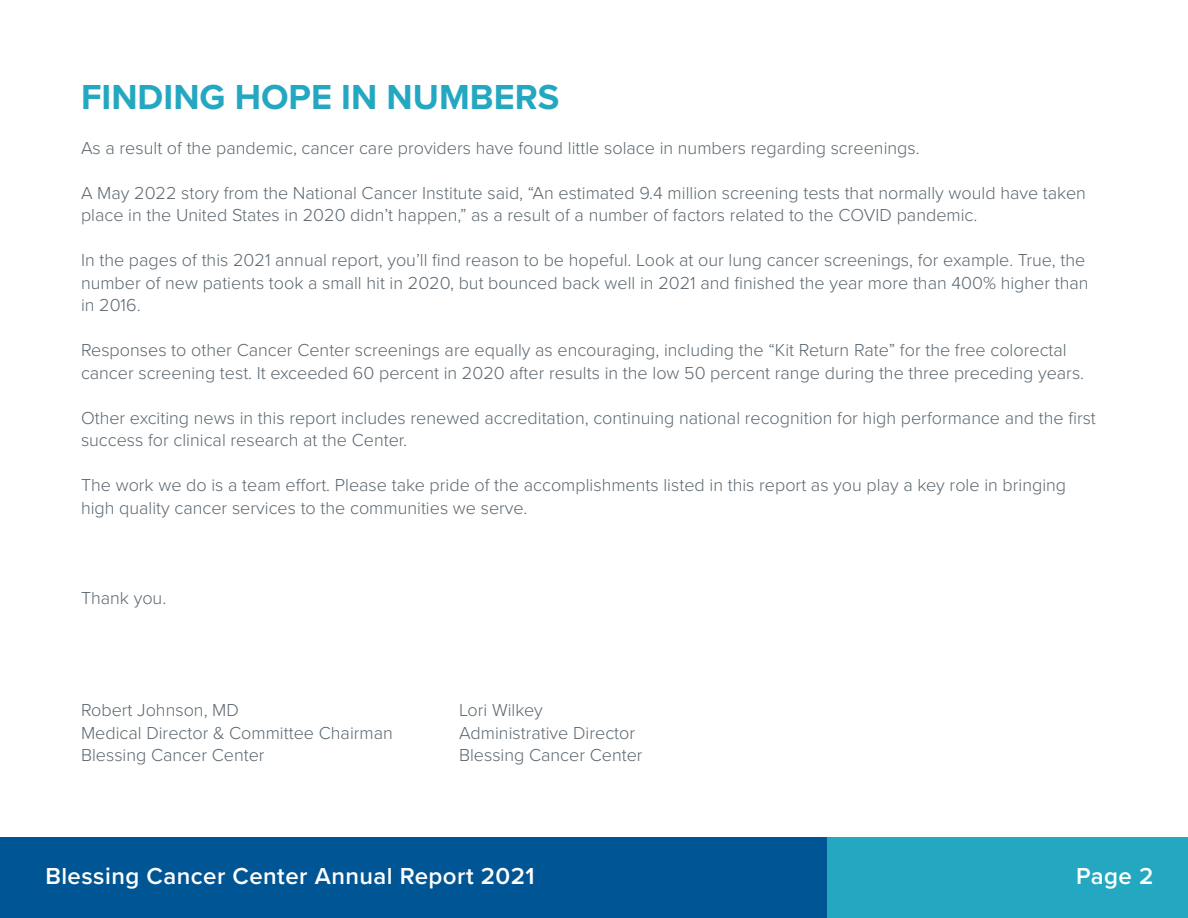
<style>
.page{position:relative;width:1188px;height:918px;background:#fff}
.page>*{position:absolute;margin:0;border:0;box-sizing:border-box;transform-origin:0 0}
.t1{font:700 36px "Proxima Nova";color:#24a8c1}
.t2{font:600 24px "Proxima Nova";letter-spacing:.02em;color:#fff}
.t3{font:300 18px/22.5px "Proxima Nova";color:#5b6770}
</style>
<div class="page">
<div style="left:0;top:837px;width:827px;height:81px;background:#005595"></div>
<div style="left:827px;top:837px;width:361px;height:81px;background:#24a8c1"></div>
<p class="t1" style="left:81px;top:71px;width:480px">FINDING HOPE IN NUMBERS</p>
<p class="t3" style="left:81px;top:135px;width:840px">As a result of the pandemic, cancer care providers have found little solace in numbers regarding screenings.</p>
<p class="t3" style="left:81px;top:180px;width:1006px">A May 2022 story from the National Cancer Institute said, “An estimated 9.4 million screening tests that normally would have taken place in the United States in 2020 didn’t happen,” as a result of a number of factors related to the COVID pandemic.</p>
<p class="t3" style="left:81px;top:248px;width:1009px">In the pages of this 2021 annual report, you’ll find reason to be hopeful. Look at our lung cancer screenings, for example. True, the number of new patients took a small hit in 2020, but bounced back well in 2021 and finished the year more than 400% higher than in 2016.</p>
<p class="t3" style="left:81px;top:338px;width:1005px">Responses to other Cancer Center screenings are equally as encouraging, including the “Kit Return Rate” for the free colorectal cancer screening test. It exceeded 60 percent in 2020 after results in the low 50 percent range during the three preceding years.</p>
<p class="t3" style="left:81px;top:405px;width:1016px">Other exciting news in this report includes renewed accreditation, continuing national recognition for high performance and the first success for clinical research at the Center.</p>
<p class="t3" style="left:81px;top:473px;width:987px">The work we do is a team effort. Please take pride of the accomplishments listed in this report as you play a key role in bringing high quality cancer services to the communities we serve.</p>
<p class="t3" style="left:81px;top:585px;width:87px">Thank you.</p>
<p class="t3" style="left:81px;top:698px;width:159px">Robert Johnson, MD</p>
<p class="t3" style="left:459px;top:698px;width:85px">Lori Wilkey</p>
<p class="t3" style="left:81px;top:720px;width:313px">Medical Director &amp; Committee Chairman</p>
<p class="t3" style="left:459px;top:720px;width:178px">Administrative Director</p>
<p class="t3" style="left:81px;top:743px;width:185px">Blessing Cancer Center</p>
<p class="t3" style="left:459px;top:743px;width:185px">Blessing Cancer Center</p>
<h2 class="t2" style="left:45px;top:858px;width:491px">Blessing Cancer Center Annual Report 2021</h2>
<h2 class="t2" style="left:1076px;top:858px;width:79px">Page 2</h2>
</div>
